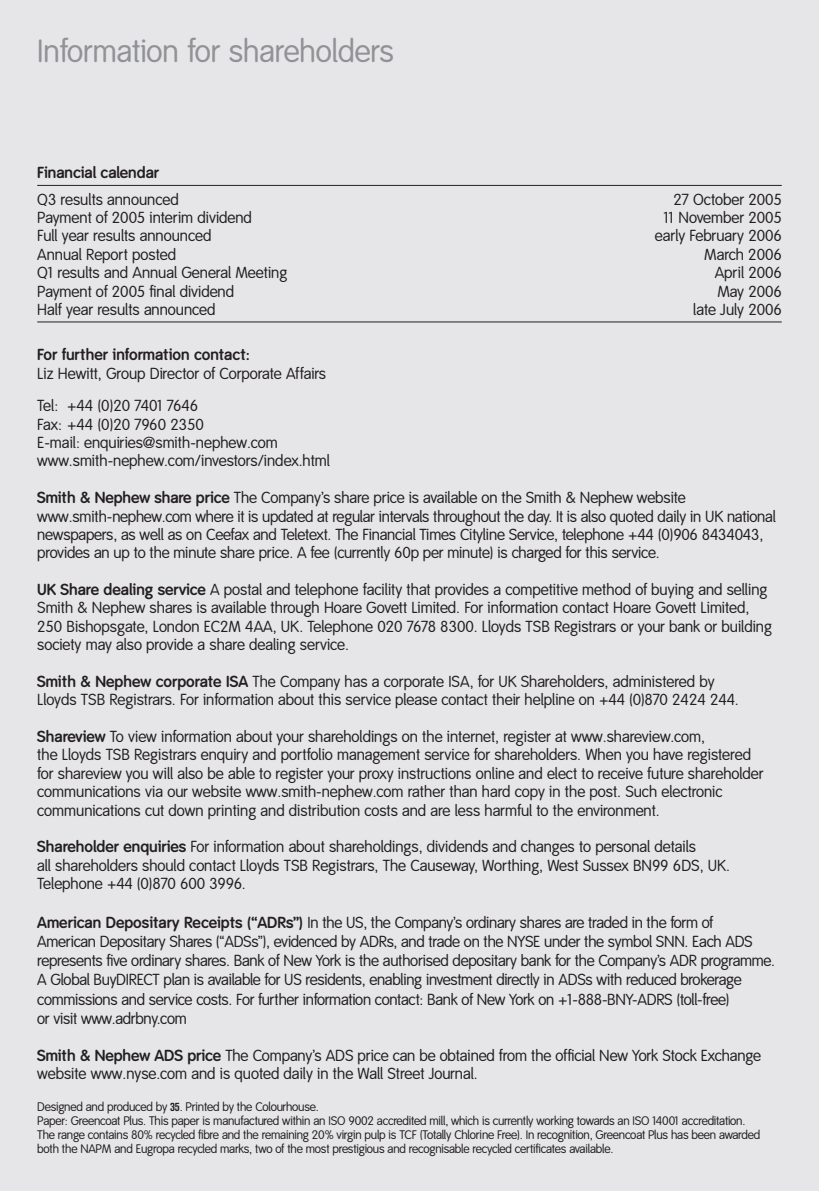
<style>
.page{position:relative;width:819px;height:1191px;background:#e6e6e8}
.page>*{position:absolute;margin:0;border:0;box-sizing:border-box;transform-origin:0 0}
.t1{font:31.5px "Smith&Nephew";color:#919295}
.t2{font:15.75px/18.4px "Smith&Nephew";color:#231f20}
.t3{font:700 15.75px "Smith&Nephew";color:#231f20}
.t4{font:700 15.75px "Smith&Nephew TF";color:#231f20}
.t5{font:12.25px/14px "Smith&Nephew";letter-spacing:-.015em;color:#231f20}
.s1{font-weight:700}
.s2{font-family:"Smith&Nephew TF";font-weight:700}
.s3{font-family:"Akzidenz Grotesk BE";font-weight:700;font-stretch:condensed}
</style>
<div class="page">
<hr style="left:37px;top:185px;width:744px;height:1px;background:#231f20">
<hr style="left:37px;top:322px;width:744px;height:1px;background:#231f20">
<h1 class="t1" style="left:37px;top:39px;width:358px">Information for shareholders</h1>
<p class="t4" style="left:37px;top:167px;width:123px">Financial calendar</p>
<p class="t2" style="left:37px;top:191px;width:143px">Q3 results announced</p>
<p class="t2" style="left:673px;top:191px;width:110px">27 October 2005</p>
<p class="t2" style="left:37px;top:210px;width:216px">Payment of 2005 interim dividend</p>
<p class="t2" style="left:663px;top:210px;width:120px">11 November 2005</p>
<p class="t2" style="left:37px;top:228px;width:176px">Full year results announced</p>
<p class="t2" style="left:655px;top:228px;width:128px">early February 2006</p>
<p class="t2" style="left:37px;top:247px;width:140px">Annual Report posted</p>
<p class="t2" style="left:704px;top:247px;width:79px">March 2006</p>
<p class="t2" style="left:37px;top:265px;width:252px">Q1 results and Annual General Meeting</p>
<p class="t2" style="left:714px;top:265px;width:69px">April 2006</p>
<p class="t2" style="left:37px;top:283px;width:198px">Payment of 2005 final dividend</p>
<p class="t2" style="left:717px;top:283px;width:66px">May 2006</p>
<p class="t2" style="left:37px;top:302px;width:180px">Half year results announced</p>
<p class="t2" style="left:693px;top:302px;width:90px">late July 2006</p>
<p class="t3" style="left:37px;top:349px;width:214px">For further information contact:</p>
<p class="t2" style="left:37px;top:359px;width:290px;line-height:32.4px">Liz Hewitt, Group Director of Corporate Affairs<br>Tel: +44 (0)20 7401 7646</p>
<p class="t2" style="left:37px;top:416px;width:294px">Fax: +44 (0)20 7960 2350<br>E-mail: enquiries@smith-nephew.com www.smith-nephew.com/investors/index.html</p>
<p class="t2" style="left:37px;top:490px;width:740px"><span class="s1">Smith &amp; Nephew share price</span> The Company’s share price is available on the Smith &amp; Nephew website www.smith-nephew.com where it is updated at regular intervals throughout the day. It is also quoted daily in UK national newspapers, as well as on Ceefax and Teletext. The Financial Times Cityline Service, telephone +44 (0)906 8434043, provides an up to the minute share price. A fee (currently 60p per minute) is charged for this service.</p>
<p class="t2" style="left:37px;top:582px;width:736px"><span class="s2">UK Share dealing service</span> A postal and telephone facility that provides a competitive method of buying and selling Smith &amp; Nephew shares is available through Hoare Govett Limited. For information contact Hoare Govett Limited, 250 Bishopsgate, London EC2M 4AA, UK. Telephone 020 7678 8300. Lloyds TSB Registrars or your bank or building society may also provide a share dealing service.</p>
<p class="t2" style="left:37px;top:674px;width:703px"><span class="s2">Smith &amp; Nephew corporate ISA</span> The Company has a corporate ISA, for UK Shareholders, administered by<br>Lloyds TSB Registrars. For information about this service please contact their helpline on +44 (0)870 2424 244.</p>
<p class="t2" style="left:37px;top:729px;width:727px"><span class="s2">Shareview</span> To view information about your shareholdings on the internet, register at www.shareview.com,<br>the Lloyds TSB Registrars enquiry and portfolio management service for shareholders. When you have registered for shareview you will also be able to register your proxy instructions online and elect to receive future shareholder communications via our website www.smith-nephew.com rather than hard copy in the post. Such electronic communications cut down printing and distribution costs and are less harmful to the environment.</p>
<p class="t2" style="left:37px;top:839px;width:694px"><span class="s2">Shareholder enquiries</span> For information about shareholdings, dividends and changes to personal details<br>all shareholders should contact Lloyds TSB Registrars, The Causeway, Worthing, West Sussex BN99 6DS, UK.<br>Telephone +44 (0)870 600 3996.</p>
<p class="t2" style="left:37px;top:914px;width:739px;line-height:19.2px"><span class="s1">American Depositary Receipts (“ADRs”)</span> In the US, the Company’s ordinary shares are traded in the form of American Depositary Shares (“ADSs”), evidenced by ADRs, and trade on the NYSE under the symbol SNN. Each ADS represents five ordinary shares. Bank of New York is the authorised depositary bank for the Company’s ADR programme.<br>A Global BuyDIRECT plan is available for US residents, enabling investment directly in ADSs with reduced brokerage commissions and service costs. For further information contact: Bank of New York on +1-888-BNY-ADRS (toll-free)<br>or visit www.adrbny.com</p>
<p class="t2" style="left:37px;top:1047px;width:725px"><span class="s2">Smith &amp; Nephew ADS price</span> The Company’s ADS price can be obtained from the official New York Stock Exchange website www.nyse.com and is quoted daily in the Wall Street Journal.</p>
<p class="t5" style="left:37px;top:1101px;width:724px">Designed and produced by <span class="s3">35</span>. Printed by the Colourhouse.<br>Paper: Greencoat Plus. This paper is manufactured within an ISO 9002 accredited mill, which is currently working towards an ISO 14001 accreditation.<br>The range contains 80% recycled fibre and the remaining 20% virgin pulp is TCF (Totally Chlorine Free). In recognition, Greencoat Plus has been awarded both the NAPM and Eugropa recycled marks, two of the most prestigious and recognisable recycled certificates available.</p>
</div>
